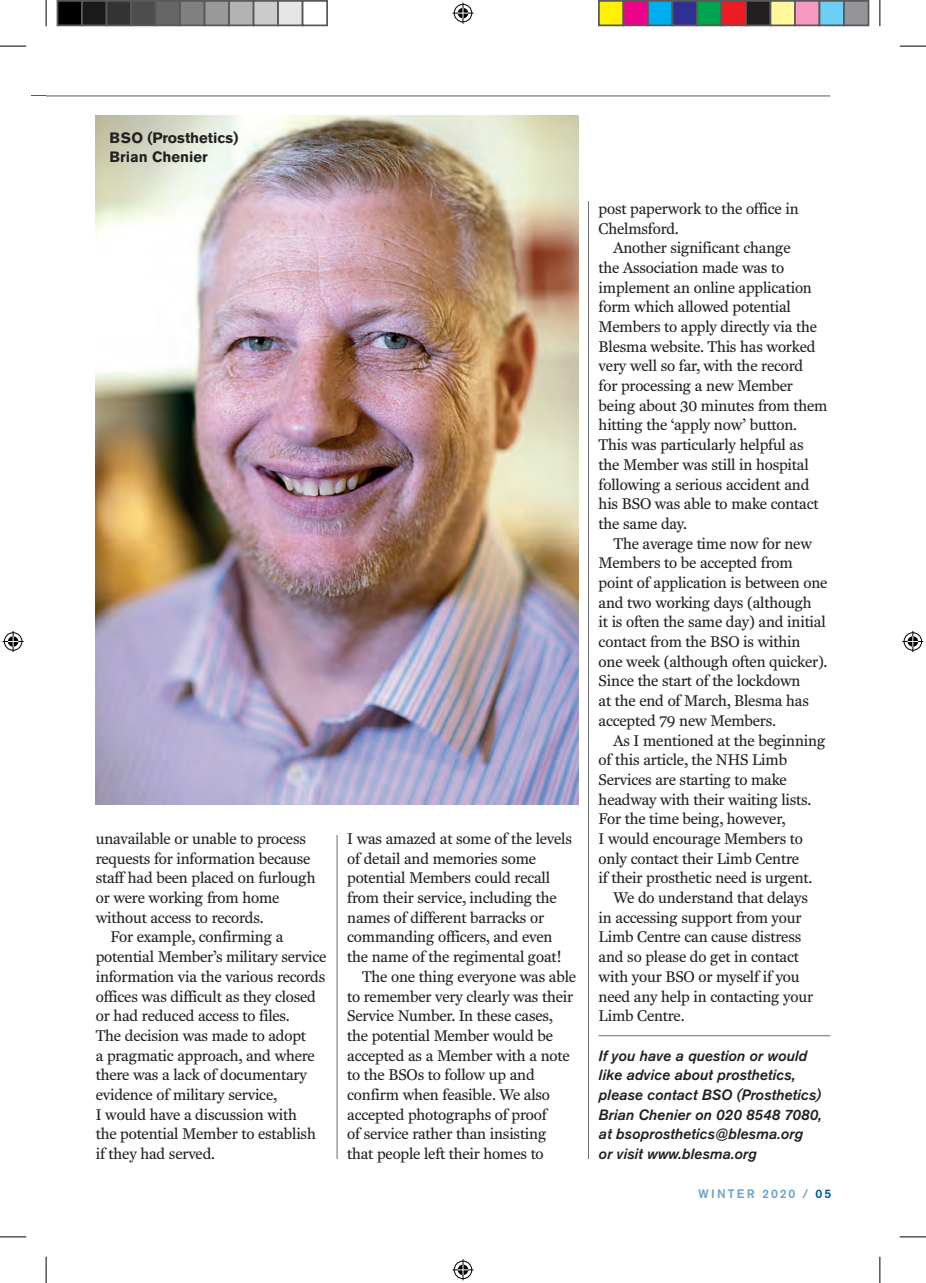
<style>
.page{position:relative;width:926px;height:1283px;background:#fff}
.page>*{position:absolute;margin:0;border:0;box-sizing:border-box;transform-origin:0 0}
.t1{font:15.75px/19.6px "Fenway";letter-spacing:-.01em;color:#231f20}
.t2{font:italic 500 14.88px/19.8px "Akzidenz Grotesk Std";color:#231f20}
.t3{font:700 14.88px/19.2px "Akzidenz Grotesk Std";color:#231f20}
.t4{font:500 12.25px "Akzidenz Grotesk Std";letter-spacing:.165em;color:#69a1cd}
.s1{color:#005595}
</style>
<div class="page">
<hr style="left:46px;top:96px;width:784px;height:1px;background:#57585a">
<svg style="left:31px;top:95px;width:15px;height:1px"></svg>
<hr style="left:337px;top:835px;width:1px;height:324px;background:#6c6d70">
<hr style="left:588px;top:201px;width:1px;height:958px;background:#6c6d70">
<img style="left:96px;top:115px;width:483px;height:689px">
<hr style="left:598px;top:1035px;width:232px;height:1px;background:#6c6d70">
<svg style="left:0;top:46px;width:26px;height:1px"></svg>
<svg style="left:899px;top:46px;width:27px;height:1px"></svg>
<svg style="left:0;top:1236px;width:26px;height:1px"></svg>
<svg style="left:899px;top:1236px;width:27px;height:1px"></svg>
<svg style="left:46px;top:0;width:1px;height:26px"></svg>
<svg style="left:46px;top:1256px;width:1px;height:27px"></svg>
<svg style="left:879px;top:0;width:1px;height:26px"></svg>
<svg style="left:879px;top:1256px;width:1px;height:27px"></svg>
<svg style="left:452px;top:3px;width:21px;height:21px"></svg>
<svg style="left:452px;top:1259px;width:21px;height:21px"></svg>
<svg style="left:3px;top:631px;width:21px;height:21px"></svg>
<svg style="left:902px;top:631px;width:21px;height:21px"></svg>
<div style="left:57px;top:1px;width:25px;height:24px;background:#000"></div>
<div style="left:57px;top:0;width:26px;height:26px;border:2px solid #595959"></div>
<div style="left:82px;top:1px;width:24px;height:24px;background:#1a1a1a"></div>
<div style="left:81px;top:0;width:26px;height:26px;border:2px solid #595959"></div>
<div style="left:106px;top:1px;width:25px;height:24px;background:#333"></div>
<div style="left:106px;top:0;width:26px;height:26px;border:2px solid #595959"></div>
<div style="left:131px;top:1px;width:24px;height:24px;background:#4d4d4d"></div>
<div style="left:130px;top:0;width:26px;height:26px;border:2px solid #595959"></div>
<div style="left:155px;top:1px;width:25px;height:24px;background:#666"></div>
<div style="left:155px;top:0;width:26px;height:26px;border:2px solid #595959"></div>
<div style="left:180px;top:1px;width:24px;height:24px;background:#808080"></div>
<div style="left:179px;top:0;width:26px;height:26px;border:2px solid #595959"></div>
<div style="left:204px;top:1px;width:25px;height:24px;background:#999"></div>
<div style="left:204px;top:0;width:26px;height:26px;border:2px solid #595959"></div>
<div style="left:229px;top:1px;width:24px;height:24px;background:#b3b3b3"></div>
<div style="left:228px;top:0;width:26px;height:26px;border:2px solid #595959"></div>
<div style="left:253px;top:1px;width:25px;height:24px;background:#ccc"></div>
<div style="left:253px;top:0;width:26px;height:26px;border:2px solid #595959"></div>
<div style="left:278px;top:1px;width:24px;height:24px;background:#e6e6e6"></div>
<div style="left:277px;top:0;width:26px;height:26px;border:2px solid #595959"></div>
<div style="left:302px;top:0;width:26px;height:26px;border:2px solid #595959"></div>
<div style="left:599px;top:1px;width:24px;height:24px;background:#fff101"></div>
<div style="left:598px;top:0;width:26px;height:26px;border:2px solid #595959"></div>
<div style="left:623px;top:1px;width:25px;height:24px;background:#ed028c"></div>
<div style="left:622px;top:0;width:26px;height:26px;border:2px solid #595959"></div>
<div style="left:648px;top:1px;width:24px;height:24px;background:#00aeef"></div>
<div style="left:647px;top:0;width:26px;height:26px;border:2px solid #595959"></div>
<div style="left:672px;top:1px;width:25px;height:24px;background:#2e3092"></div>
<div style="left:671px;top:0;width:26px;height:26px;border:2px solid #595959"></div>
<div style="left:697px;top:1px;width:24px;height:24px;background:#00a54f"></div>
<div style="left:696px;top:0;width:26px;height:26px;border:2px solid #595959"></div>
<div style="left:721px;top:1px;width:25px;height:24px;background:#ee1d23"></div>
<div style="left:720px;top:0;width:26px;height:26px;border:2px solid #595959"></div>
<div style="left:746px;top:1px;width:24px;height:24px;background:#231f20"></div>
<div style="left:745px;top:0;width:26px;height:26px;border:2px solid #595959"></div>
<div style="left:770px;top:1px;width:25px;height:24px;background:#fff79a"></div>
<div style="left:769px;top:0;width:26px;height:26px;border:2px solid #595959"></div>
<div style="left:795px;top:1px;width:24px;height:24px;background:#f499c2"></div>
<div style="left:794px;top:0;width:26px;height:26px;border:2px solid #595959"></div>
<div style="left:819px;top:1px;width:25px;height:24px;background:#6bcff6"></div>
<div style="left:818px;top:0;width:26px;height:26px;border:2px solid #595959"></div>
<div style="left:844px;top:1px;width:24px;height:24px;background:#939598"></div>
<div style="left:843px;top:0;width:26px;height:26px;border:2px solid #595959"></div>
<p class="t3" style="left:110px;top:128px;width:130px">BSO (Prosthetics)<br>Brian Chenier</p>
<p class="t1" style="left:96px;top:829px;width:212px">unavailable or unable to process</p>
<p class="t1" style="left:96px;top:848px;width:216px">requests for information because</p>
<p class="t1" style="left:96px;top:868px;width:221px">staff had been placed on furlough</p>
<p class="t1" style="left:96px;top:888px;width:185px">or were working from home</p>
<p class="t1" style="left:96px;top:907px;width:169px">without access to records.</p>
<p class="t1" style="left:111px;top:927px;width:174px">For example, confirming a</p>
<p class="t1" style="left:96px;top:947px;width:232px">potential Member’s military service</p>
<p class="t1" style="left:96px;top:966px;width:231px">information via the various records</p>
<p class="t1" style="left:96px;top:986px;width:222px">offices was difficult as they closed</p>
<p class="t1" style="left:96px;top:1006px;width:195px">or had reduced access to files.</p>
<p class="t1" style="left:96px;top:1025px;width:212px">The decision was made to adopt</p>
<p class="t1" style="left:96px;top:1045px;width:221px">a pragmatic approach, and where</p>
<p class="t1" style="left:96px;top:1065px;width:213px">there was a lack of documentary</p>
<p class="t1" style="left:96px;top:1085px;width:183px">evidence of military service,</p>
<p class="t1" style="left:96px;top:1104px;width:203px">I would have a discussion with</p>
<p class="t1" style="left:96px;top:1124px;width:222px">the potential Member to establish</p>
<p class="t1" style="left:96px;top:1144px;width:121px">if they had served.</p>
<p class="t1" style="left:347px;top:829px;width:226px">I was amazed at some of the levels</p>
<p class="t1" style="left:347px;top:848px;width:190px">of detail and memories some</p>
<p class="t1" style="left:347px;top:868px;width:204px">potential Members could recall</p>
<p class="t1" style="left:347px;top:888px;width:211px">from their service, including the</p>
<p class="t1" style="left:347px;top:907px;width:198px">names of different barracks or</p>
<p class="t1" style="left:347px;top:927px;width:207px">commanding officers, and even</p>
<p class="t1" style="left:347px;top:947px;width:216px">the name of the regimental goat!</p>
<p class="t1" style="left:362px;top:966px;width:215px">The one thing everyone was able</p>
<p class="t1" style="left:347px;top:986px;width:227px">to remember very clearly was their</p>
<p class="t1" style="left:347px;top:1006px;width:207px">Service Number. In these cases,</p>
<p class="t1" style="left:347px;top:1025px;width:207px">the potential Member would be</p>
<p class="t1" style="left:347px;top:1045px;width:224px">accepted as a Member with a note</p>
<p class="t1" style="left:347px;top:1065px;width:189px">to the BSOs to follow up and</p>
<p class="t1" style="left:347px;top:1085px;width:204px">confirm when feasible. We also</p>
<p class="t1" style="left:347px;top:1104px;width:201px">accepted photographs of proof</p>
<p class="t1" style="left:347px;top:1124px;width:201px">of service rather than insisting</p>
<p class="t1" style="left:347px;top:1144px;width:198px">that people left their homes to</p>
<p class="t1" style="left:598px;top:199px;width:201px">post paperwork to the office in<br>Chelmsford.</p>
<p class="t1" style="left:598px;top:238px;width:230px;text-indent:15px">Another significant change<br>the Association made was to implement an online application form which allowed potential<br>Members to apply directly via the<br>Blesma website. This has worked very well so far, with the record<br>for processing a new Member being about 30 minutes from them hitting the ‘apply now’ button.<br>This was particularly helpful as the Member was still in hospital following a serious accident and his BSO was able to make contact the same day.</p>
<p class="t1" style="left:598px;top:533px;width:230px;text-indent:15px">The average time now for new<br>Members to be accepted from point of application is between one and two working days (although<br>it is often the same day) and initial contact from the BSO is within one week (although often quicker).<br>Since the start of the lockdown<br>at the end of March, Blesma has accepted 79 new Members.</p>
<p class="t1" style="left:613px;top:730px;width:213px">As I mentioned at the beginning</p>
<p class="t1" style="left:598px;top:750px;width:190px">of this article, the NHS Limb</p>
<p class="t1" style="left:598px;top:770px;width:190px">Services are starting to make</p>
<p class="t1" style="left:598px;top:789px;width:214px">headway with their waiting lists.</p>
<p class="t1" style="left:598px;top:809px;width:188px">For the time being, however,</p>
<p class="t1" style="left:598px;top:829px;width:206px">I would encourage Members to</p>
<p class="t1" style="left:598px;top:848px;width:202px">only contact their Limb Centre</p>
<p class="t1" style="left:598px;top:868px;width:215px">if their prosthetic need is urgent.</p>
<p class="t1" style="left:613px;top:888px;width:196px">We do understand that delays</p>
<p class="t1" style="left:598px;top:907px;width:204px">in accessing support from your</p>
<p class="t1" style="left:598px;top:927px;width:204px">Limb Centre can cause distress</p>
<p class="t1" style="left:598px;top:947px;width:202px">and so please do get in contact</p>
<p class="t1" style="left:598px;top:966px;width:202px">with your BSO or myself if you</p>
<p class="t1" style="left:598px;top:986px;width:216px">need any help in contacting your</p>
<p class="t1" style="left:598px;top:1006px;width:87px">Limb Centre.</p>
<p class="t2" style="left:598px;top:1045px;width:225px">If you have a question or would like advice about prosthetics, please contact BSO (Prosthetics)<br>Brian Chenier on 020 8548 7080, at bsoprosthetics@blesma.org<br>or visit www.blesma.org</p>
<p class="t4" style="left:698px;top:1186px;width:134px">WINTER 2020 / <span class="s1">05</span></p>
</div>
